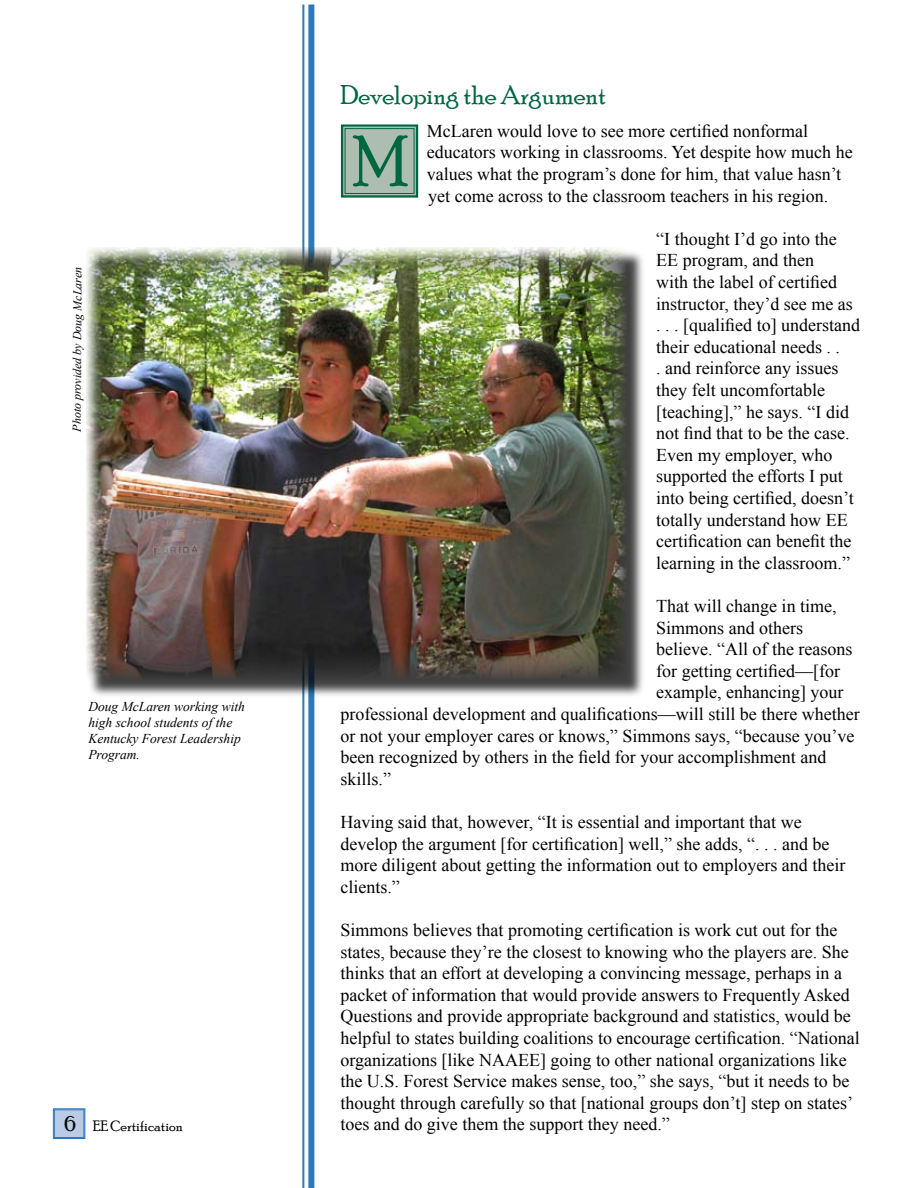
<style>
.page{position:relative;width:918px;height:1188px;background:#fff}
.page>*{position:absolute;margin:0;border:0;box-sizing:border-box;transform-origin:0 0}
.t1{font:72px "Poor Richard";color:#006742}
.t2{font:27px "Poor Richard";color:#006742}
.t3{font:18px/21.6px "Times New Roman";color:#000}
.t4{font:15px "Poor Richard";color:#000}
.t5{font:italic 13.5px/16.2px "Times New Roman";color:#000}
.t6{font:italic 12px "Times New Roman";letter-spacing:-.01em;color:#000}
.s1{font-size:21px}
</style>
<div class="page">
<svg style="left:53px;top:1108px;width:33px;height:31px"></svg>
<div style="left:54px;top:1110px;width:30px;height:28px;border:1px solid #2a7abc"></div>
<div style="left:308px;top:4px;width:6px;height:1184px;background:#2a7abc"></div>
<hr style="left:302px;top:4px;width:2px;height:1184px;background:#2a7abc">
<div style="left:88px;top:249px;width:559px;height:451px;background:#000;opacity:.75"></div>
<img style="left:86px;top:248px;width:540px;height:431px">
<svg style="left:340px;top:124px;width:79px;height:74px;background:#98b4a5"></svg>
<div style="left:345px;top:128px;width:69px;height:66px;border:1px solid #006742"></div>
<p class="t6" style="left:69px;top:432px;width:166px;rotate:-90deg">Photo provided by Doug McLaren</p>
<p class="t5" style="left:88px;top:698px;width:158px">Doug McLaren working with high school students of the<br>Kentucky Forest Leadership<br>Program.</p>
<p class="t4" style="left:65px;top:1117px;width:120px"><span class="s1">6</span> EE Certification</p>
<h2 class="t2" style="left:340px;top:80px;width:267px">Developing the Argument</h2>
<p class="t3" style="left:427px;top:120px;width:427px">McLaren would love to see more certified nonformal educators working in classrooms. Yet despite how much he values what the program’s done for him, that value hasn’t yet come across to the classroom teachers in his region.</p>
<p class="t3" style="left:656px;top:228px;width:205px">“I thought I’d go into the<br>EE program, and then<br>with the label of certified instructor, they’d see me as . . . [qualified to] understand their educational needs . .<br>. and reinforce any issues they felt uncomfortable [teaching],” he says. “I did not find that to be the case.<br>Even my employer, who supported the efforts I put into being certified, doesn’t totally understand how EE certification can benefit the learning in the classroom.”</p>
<p class="t3" style="left:656px;top:595px;width:182px">That will change in time,</p>
<p class="t3" style="left:656px;top:616px;width:149px">Simmons and others</p>
<p class="t3" style="left:656px;top:638px;width:198px">believe. “All of the reasons</p>
<p class="t3" style="left:656px;top:660px;width:185px">for getting certified—[for</p>
<p class="t3" style="left:656px;top:681px;width:189px">example, enhancing] your</p>
<p class="t3" style="left:340px;top:703px;width:521px">professional development and qualifications—will still be there whether</p>
<p class="t3" style="left:340px;top:724px;width:515px">or not your employer cares or knows,” Simmons says, “because you’ve</p>
<p class="t3" style="left:340px;top:746px;width:487px">been recognized by others in the field for your accomplishment and</p>
<p class="t3" style="left:340px;top:768px;width:52px">skills.”</p>
<p class="t3" style="left:340px;top:811px;width:506px">Having said that, however, “It is essential and important that we develop the argument [for certification] well,” she adds, “. . . and be more diligent about getting the information out to employers and their clients.”</p>
<p class="t3" style="left:340px;top:919px;width:521px">Simmons believes that promoting certification is work cut out for the states, because they’re the closest to knowing who the players are. She thinks that an effort at developing a convincing message, perhaps in a packet of information that would provide answers to Frequently Asked Questions and provide appropriate background and statistics, would be helpful to states building coalitions to encourage certification. “National organizations [like NAAEE] going to other national organizations like the U.S. Forest Service makes sense, too,” she says, “but it needs to be thought through carefully so that [national groups don’t] step on states’ toes and do give them the support they need.”</p>
<h1 class="t1" style="left:353px;top:120px;width:57px">M</h1>
</div>
